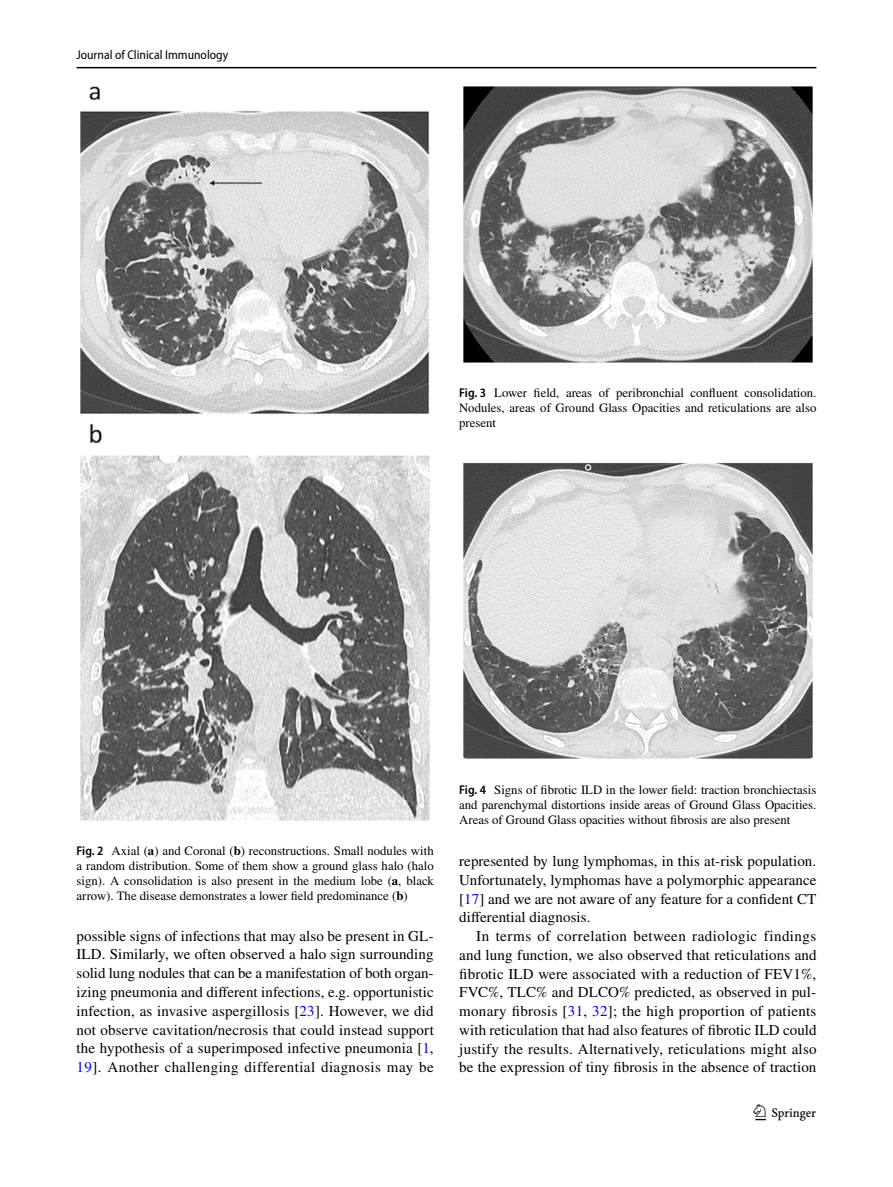
<style>
.page{position:relative;width:893px;height:1187px;background:#fff}
.page>*{position:absolute;margin:0;border:0;box-sizing:border-box;transform-origin:0 0}
.t1{font:22.5px "Springnew Regular 3";color:#000}
.t2{font:15px/18.8px "STIX";letter-spacing:.005em;color:#000;text-align:justify}
.t3{font:12.75px/15px "STIX";color:#000;text-align:justify}
.t4{font:semi-condensed 12.75px "Myriad Pro";color:#000}
.s1{font-family:"Myriad Pro";font-weight:600;font-stretch:semi-condensed}
.s2{font-weight:700}
.s3{color:#00f}
</style>
<div class="page">
<hr style="left:77px;top:67px;width:739px;height:1px;background:#000">
<img style="left:81px;top:87px;width:348px;height:733px">
<div style="left:459px;top:87px;width:357px;height:275px;background:linear-gradient(to bottom,#fff,#fff)"></div>
<img style="left:463px;top:87px;width:349px;height:275px">
<div style="left:459px;top:462px;width:357px;height:296px;background:linear-gradient(to bottom,#fff,#fff)"></div>
<img style="left:463px;top:462px;width:349px;height:296px">
<p class="t4" style="left:77px;top:48px;width:153px">Journal of Clinical Immunology</p>
<p class="t3" style="left:459px;top:386px;width:359px"><span class="s1">Fig. 3</span> Lower field, areas of peribronchial confluent consolidation.<br>Nodules, areas of Ground Glass Opacities and reticulations are also present</p>
<p class="t3" style="left:77px;top:844px;width:359px"><span class="s1">Fig. 2</span> Axial (<span class="s2">a</span>) and Coronal (<span class="s2">b</span>) reconstructions. Small nodules with a random distribution. Some of them show a ground glass halo (halo sign). A consolidation is also present in the medium lobe (<span class="s2">a</span>, black arrow). The disease demonstrates a lower field predominance (<span class="s2">b</span>)</p>
<p class="t2" style="left:77px;top:927px;width:359px">possible signs of infections that may also be present in GL-ILD. Similarly, we often observed a halo sign surrounding solid lung nodules that can be a manifestation of both organ&shy;izing pneumonia and different infections, e.g. opportunistic infection, as invasive aspergillosis [<span class="s3">23</span>]. However, we did not observe cavitation/necrosis that could instead support the hypothesis of a superimposed infective pneumonia [<span class="s3">1</span>, <span class="s3">19</span>]. Another challenging differential diagnosis may be</p>
<p class="t3" style="left:459px;top:782px;width:359px"><span class="s1">Fig. 4</span> Signs of fibrotic ILD in the lower field: traction bronchiectasis and parenchymal distortions inside areas of Ground Glass Opacities.<br>Areas of Ground Glass opacities without fibrosis are also present</p>
<p class="t2" style="left:459px;top:852px;width:359px">represented by lung lymphomas, in this at-risk population.<br>Unfortunately, lymphomas have a polymorphic appearance [<span class="s3">17</span>] and we are not aware of any feature for a confident CT differential diagnosis.</p>
<p class="t2" style="left:459px;top:927px;width:359px;text-indent:17px">In terms of correlation between radiologic findings and lung function, we also observed that reticulations and fibrotic ILD were associated with a reduction of FEV1%, FVC%, TLC% and DLCO% predicted, as observed in pul&shy;monary fibrosis [<span class="s3">31</span>, <span class="s3">32</span>]; the high proportion of patients with reticulation that had also features of fibrotic ILD could justify the results. Alternatively, reticulations might also be the expression of tiny fibrosis in the absence of traction</p>
<h1 class="t1" style="left:755px;top:1104px;width:62px">1 3</h1>
</div>
